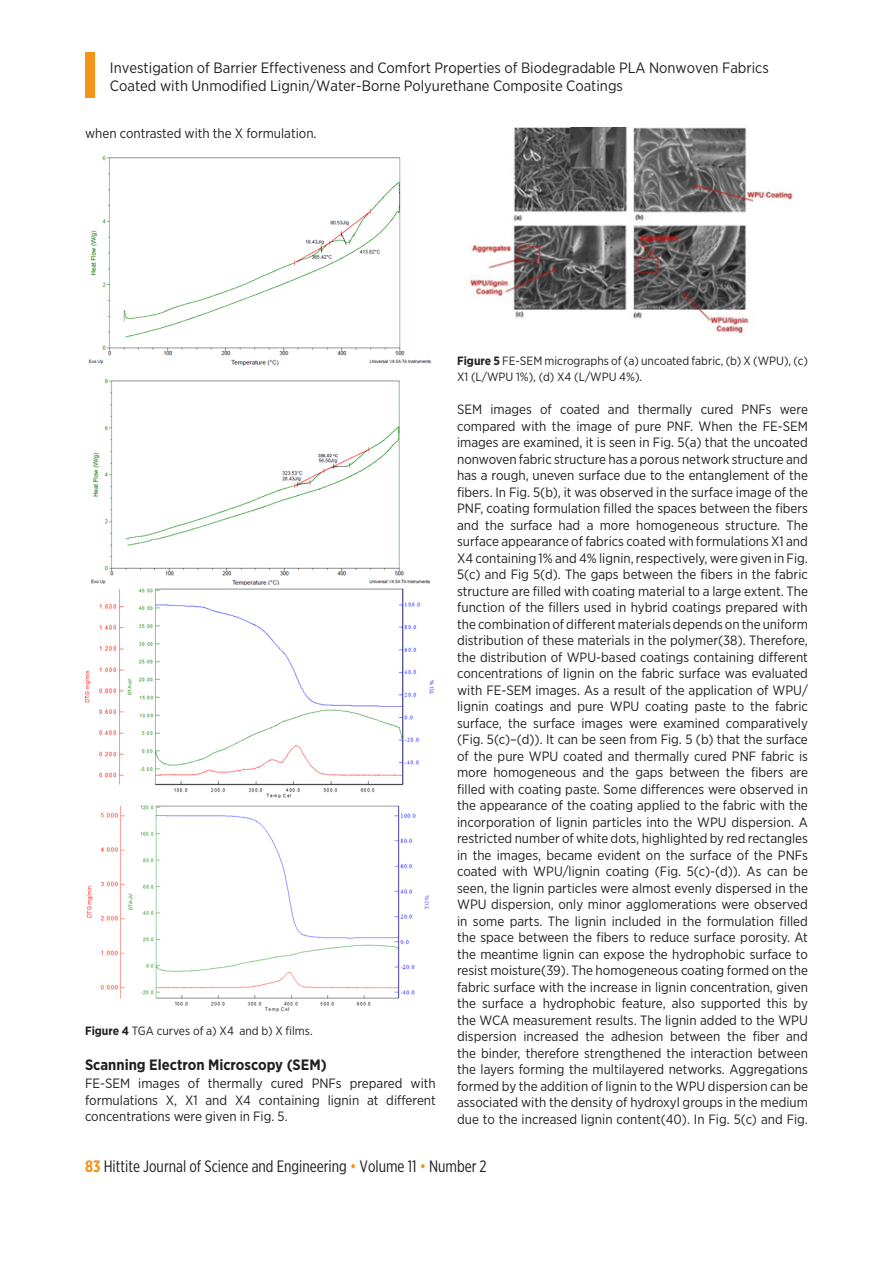
<style>
.page{position:relative;width:893px;height:1263px;background:#fff}
.page>*{position:absolute;margin:0;border:0;box-sizing:border-box;transform-origin:0 0}
.t1{font:16.5px "Gotham X Narrow";color:#231f20}
.t2{font:15px/18px "Gotham Narrow";color:#231f20}
.metin{font:700 15px "Gotham Narrow";color:#231f20}
.metin-2{font:13.5px/16.5px "Gotham Narrow";color:#231f20;text-align:justify}
.metin-3{font:12px/16.5px "Gotham Narrow";color:#231f20}
.s1{font-weight:700}
.s2{font-weight:700;color:#f39417}
.s3{color:#f39417}
</style>
<div class="page">
<div style="left:86px;top:52px;width:9px;height:46px;background:#f39417"></div>
<img style="left:88px;top:155px;width:343px;height:211px">
<img style="left:91px;top:378px;width:340px;height:207px">
<img style="left:85px;top:588px;width:349px;height:210px">
<img style="left:86px;top:805px;width:344px;height:207px">
<img style="left:470px;top:127px;width:323px;height:208px">
<p class="t2" style="left:110px;top:59px;width:660px">Investigation of Barrier Effectiveness and Comfort Properties of Biodegradable PLA Nonwoven Fabrics<br>Coated with Unmodified Lignin/Water-Borne Polyurethane Composite Coatings</p>
<p class="metin-2" style="left:85px;top:125px;width:233px">when contrasted with the X formulation.</p>
<p class="metin-3" style="left:85px;top:1023px;width:229px"><span class="s1">Figure 4</span> TGA curves of a) X4 and b) X films.</p>
<p class="metin" style="left:85px;top:1055px;width:243px">Scanning Electron Microscopy (SEM)</p>
<p class="metin-2" style="left:85px;top:1075px;width:352px">FE-SEM images of thermally cured PNFs prepared with formulations X, X1 and X4 containing lignin at different concentrations were given in Fig. 5.</p>
<p class="metin-3" style="left:457px;top:352px;width:352px"><span class="s1">Figure 5</span> FE-SEM micrographs of (a) uncoated fabric, (b) X (WPU), (c)<br>X1 (L/WPU 1%), (d) X4 (L/WPU 4%).</p>
<p class="metin-2" style="left:457px;top:401px;width:352px">SEM images of coated and thermally cured PNFs were compared with the image of pure PNF. When the FE-SEM images are examined, it is seen in Fig. 5(a) that the uncoated nonwoven fabric structure has a porous network structure and has a rough, uneven surface due to the entanglement of the fibers. In Fig. 5(b), it was observed in the surface image of the PNF, coating formulation filled the spaces between the fibers and the surface had a more homogeneous structure. The surface appearance of fabrics coated with formulations X1 and X4 containing 1% and 4% lignin, respectively, were given in Fig.<br>5(c) and Fig 5(d). The gaps between the fibers in the fabric structure are filled with coating material to a large extent. The function of the fillers used in hybrid coatings prepared with the combination of different materials depends on the uniform distribution of these materials in the polymer(38). Therefore, the distribution of WPU-based coatings containing different concentrations of lignin on the fabric surface was evaluated with FE-SEM images. As a result of the application of WPU/ lignin coatings and pure WPU coating paste to the fabric surface, the surface images were examined comparatively (Fig. 5(c)–(d)). It can be seen from Fig. 5 (b) that the surface of the pure WPU coated and thermally cured PNF fabric is more homogeneous and the gaps between the fibers are filled with coating paste. Some differences were observed in the appearance of the coating applied to the fabric with the incorporation of lignin particles into the WPU dispersion. A restricted number of white dots, highlighted by red rectangles in the images, became evident on the surface of the PNFs coated with WPU/lignin coating (Fig. 5(c)-(d)). As can be seen, the lignin particles were almost evenly dispersed in the WPU dispersion, only minor agglomerations were observed in some parts. The lignin included in the formulation filled the space between the fibers to reduce surface porosity. At the meantime lignin can expose the hydrophobic surface to resist moisture(39). The homogeneous coating formed on the fabric surface with the increase in lignin concentration, given the surface a hydrophobic feature, also supported this by the WCA measurement results. The lignin added to the WPU dispersion increased the adhesion between the fiber and the binder, therefore strengthened the interaction between the layers forming the multilayered networks. Aggregations formed by the addition of lignin to the WPU dispersion can be associated with the density of hydroxyl groups in the medium due to the increased lignin content(40). In Fig. 5(c) and Fig.</p>
<p class="t1" style="left:85px;top:1156px;width:403px"><span class="s2">83</span> Hittite Journal of Science and Engineering <span class="s3">•</span> Volume 11 <span class="s3">•</span> Number 2</p>
</div>
